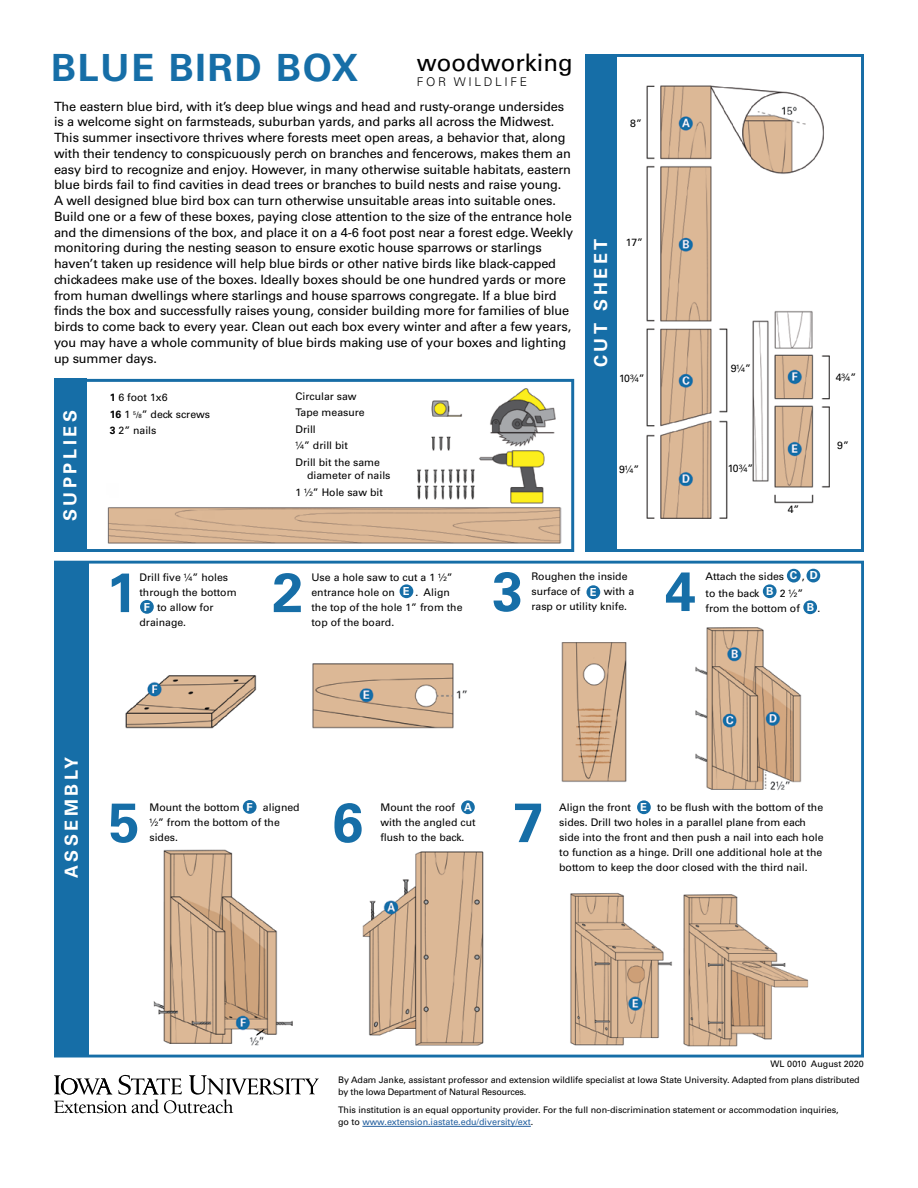
<style>
.page{position:relative;width:918px;height:1188px;background:#fff}
.page>*{position:absolute;margin:0;border:0;box-sizing:border-box;transform-origin:0 0}
.t1{font:700 55.2px "Univers LT Std";color:#166ea7}
.t2{font:700 37.5px "Univers LT Std";letter-spacing:.05em;color:#166ea7}
.t3{font:24px "Univers LT Std";color:#000}
.t4{font:700 18px "Univers LT Std";letter-spacing:.2em;color:#fff}
.t5{font:12.75px/15.8px "Univers LT Std";letter-spacing:-.01em;color:#000}
.t6{font:300 12px "Univers LT Std";letter-spacing:.22em;color:#000}
.t7{font:700 11.1px "Univers LT Std";color:#fff}
.t8{font:10.5px/15px "Univers LT Std";color:#000}
.t9{font:9px/12px "Univers LT Std";letter-spacing:-.005em;color:#000}
.s1{font-weight:700}
.s2{font-size:9px}
.s3{font-size:6px}
.s4{font-weight:400;font-size:10.5px;color:#000}
.s5{font-weight:700;font-size:11.1px;color:#fff}
.s6{color:#215e9e}
</style>
<div class="page">
<div style="left:76px;top:379px;width:498px;height:173px;border:3px solid #176da6"></div>
<div style="left:54px;top:379px;width:32px;height:173px;background:#166ea7"></div>
<img style="left:107px;top:388px;width:454px;height:156px">
<div style="left:54px;top:562px;width:34px;height:494px;background:#166ea7"></div>
<div style="left:54px;top:561px;width:810px;height:496px;border:3px solid #166ea7"></div>
<div style="left:588px;top:54px;width:276px;height:498px;border:3px solid #176da6"></div>
<div style="left:586px;top:54px;width:31px;height:498px;background:#166ea7"></div>
<img style="left:646px;top:85px;width:184px;height:434px">
<img style="left:125px;top:627px;width:684px;height:420px">
<div style="left:140px;top:600px;width:14px;height:14px;background:#166ea7;border-radius:50%"></div>
<div style="left:400px;top:584px;width:13px;height:14px;background:#166ea7;border-radius:50%"></div>
<div style="left:587px;top:585px;width:13px;height:14px;background:#166ea7;border-radius:50%"></div>
<div style="left:787px;top:569px;width:14px;height:14px;background:#166ea7;border-radius:50%"></div>
<div style="left:807px;top:569px;width:13px;height:13px;background:#166ea7;border-radius:50%"></div>
<div style="left:763px;top:584px;width:14px;height:14px;background:#166ea7;border-radius:50%"></div>
<div style="left:803px;top:600px;width:14px;height:14px;background:#166ea7;border-radius:50%"></div>
<div style="left:243px;top:800px;width:14px;height:14px;background:#166ea7;border-radius:50%"></div>
<div style="left:461px;top:800px;width:14px;height:14px;background:#166ea7;border-radius:50%"></div>
<div style="left:637px;top:800px;width:14px;height:14px;background:#166ea7;border-radius:50%"></div>
<hr style="left:362px;top:1126px;width:169px;height:1px;background:#215e9e">
<svg style="left:54px;top:1075px;width:265px;height:38px"></svg>
<svg style="left:256px;top:1029px;width:9px;height:7px"></svg>
<h1 class="t2" style="left:51px;top:46px;width:309px">BLUE BIRD BOX</h1>
<h3 class="t3" style="left:417px;top:49px;width:157px">woodworking</h3>
<p class="t6" style="left:417px;top:75px;width:112px">FOR WILDLIFE</p>
<p class="t5" style="left:54px;top:98px;width:521px">The eastern blue bird, with it’s deep blue wings and head and rusty-orange undersides is a welcome sight on farmsteads, suburban yards, and parks all across the Midwest.<br>This summer insectivore thrives where forests meet open areas, a behavior that, along with their tendency to conspicuously perch on branches and fencerows, makes them an easy bird to recognize and enjoy. However, in many otherwise suitable habitats, eastern blue birds fail to find cavities in dead trees or branches to build nests and raise young.<br>A well designed blue bird box can turn otherwise unsuitable areas into suitable ones.<br>Build one or a few of these boxes, paying close attention to the size of the entrance hole and the dimensions of the box, and place it on a 4-6 foot post near a forest edge. Weekly monitoring during the nesting season to ensure exotic house sparrows or starlings haven’t taken up residence will help blue birds or other native birds like black-capped chickadees make use of the boxes. Ideally boxes should be one hundred yards or more from human dwellings where starlings and house sparrows congregate. If a blue bird finds the box and successfully raises young, consider building more for families of blue birds to come back to every year. Clean out each box every winter and after a few years, you may have a whole community of blue birds making use of your boxes and lighting up summer days.</p>
<p class="t8" style="left:110px;top:390px;width:59px"><span class="s1">1</span> 6 foot 1x6</p>
<p class="t8" style="left:110px;top:407px;width:102px"><span class="s1">16</span> 1 <sup>5</sup><span class="s2">/</span><span class="s3">8</span>” deck screws</p>
<p class="t8" style="left:110px;top:423px;width:48px"><span class="s1">3</span> 2” nails</p>
<p class="t8" style="left:295px;top:389px;width:63px">Circular saw</p>
<p class="t8" style="left:295px;top:405px;width:71px">Tape measure</p>
<p class="t8" style="left:295px;top:422px;width:22px">Drill</p>
<p class="t8" style="left:295px;top:438px;width:54px">1/4” drill bit</p>
<p class="t8" style="left:307px;top:456px;width:85px;line-height:13.5px;text-indent:-12px">Drill bit the same diameter of nails</p>
<p class="t8" style="left:295px;top:485px;width:89px">1 1/2” Hole saw bit</p>
<h2 class="t4" style="left:60px;top:521px;width:113px;rotate:-90deg">SUPPLIES</h2>
<p class="t8" style="left:630px;top:116px;width:13px">8”</p>
<h2 class="t4" style="left:590px;top:367px;width:130px;rotate:-90deg">CUT SHEET</h2>
<p class="t8" style="left:626px;top:235px;width:19px">17”</p>
<p class="t8" style="left:619px;top:371px;width:27px">103/4”</p>
<p class="t8" style="left:731px;top:361px;width:22px">91/4”</p>
<p class="t8" style="left:619px;top:461px;width:22px">91/4”</p>
<p class="t8" style="left:728px;top:460px;width:27px">103/4”</p>
<p class="t8" style="left:788px;top:502px;width:13px">4”</p>
<p class="t8" style="left:836px;top:370px;width:22px">43/4”</p>
<p class="t8" style="left:837px;top:437px;width:13px">9”</p>
<p class="t1" style="left:106px;top:560px;width:32px">1</p>
<p class="t8" style="left:140px;top:570px;width:99px">Drill five 1/4” holes through the bottom</p>
<p class="t8" style="left:140px;top:600px;width:76px;text-indent:18px">to allow for drainage.</p>
<p class="t7" style="left:144px;top:600px;width:8px">F</p>
<p class="t1" style="left:272px;top:560px;width:32px">2</p>
<p class="t8" style="left:311px;top:570px;width:143px">Use a hole saw to cut a 1 1/2” entrance hole on</p>
<p class="t7" style="left:403px;top:585px;width:8px">E</p>
<p class="t8" style="left:311px;top:585px;width:153px;text-indent:104px">. Align the top of the hole 1” from the top of the board.</p>
<p class="t1" style="left:492px;top:559px;width:32px">3</p>
<p class="t8" style="left:531px;top:569px;width:98px">Roughen the inside surface of</p>
<p class="t8" style="left:531px;top:584px;width:104px;text-indent:72px">with a rasp or utility knife.</p>
<p class="t7" style="left:590px;top:585px;width:8px">E</p>
<p class="t1" style="left:665px;top:559px;width:32px">4</p>
<p class="t7" style="left:790px;top:569px;width:16px">C <span class="s4">,</span></p>
<p class="t7" style="left:810px;top:569px;width:9px">D</p>
<p class="t8" style="left:706px;top:569px;width:80px">Attach the sides</p>
<p class="t8" style="left:706px;top:585px;width:55px">to the back</p>
<p class="t8" style="left:780px;top:585px;width:25px">2 1/2”</p>
<p class="t8" style="left:706px;top:601px;width:96px">from the bottom of</p>
<p class="t7" style="left:766px;top:585px;width:9px">B</p>
<p class="t7" style="left:807px;top:601px;width:15px">B <span class="s4">.</span></p>
<h2 class="t4" style="left:61px;top:878px;width:123px;rotate:-90deg">ASSEMBLY</h2>
<p class="t7" style="left:247px;top:800px;width:8px">F</p>
<p class="t8" style="left:149px;top:815px;width:132px">½” from the bottom of the sides.</p>
<p class="t1" style="left:109px;top:790px;width:32px">5</p>
<p class="t8" style="left:149px;top:800px;width:92px">Mount the bottom</p>
<p class="t8" style="left:263px;top:800px;width:38px">aligned</p>
<p class="t1" style="left:332px;top:790px;width:32px">6</p>
<p class="t8" style="left:380px;top:800px;width:97px">Mount the roof <span class="s5">A </span>with the angled cut flush to the back.</p>
<p class="t1" style="left:513px;top:790px;width:32px">7</p>
<p class="t8" style="left:559px;top:800px;width:73px">Align the front</p>
<p class="t8" style="left:657px;top:800px;width:167px">to be flush with the bottom of the</p>
<p class="t7" style="left:640px;top:801px;width:8px">E</p>
<p class="t8" style="left:559px;top:815px;width:266px">sides. Drill two holes in a parallel plane from each side into the front and then push a nail into each hole to function as a hinge. Drill one additional hole at the bottom to keep the door closed with the third nail.</p>
<p class="t9" style="left:771px;top:1058px;width:95px">WL 0010 August 2020</p>
<p class="t9" style="left:338px;top:1074px;width:523px">By Adam Janke, assistant professor and extension wildlife specialist at Iowa State University. Adapted from plans distributed by the Iowa Department of Natural Resources.</p>
<p class="t9" style="left:338px;top:1104px;width:502px">This institution is an equal opportunity provider. For the full non-discrimination statement or accommodation inquiries, go to <span class="s6">www.extension.iastate.edu/diversity/ext</span>.</p>
</div>
